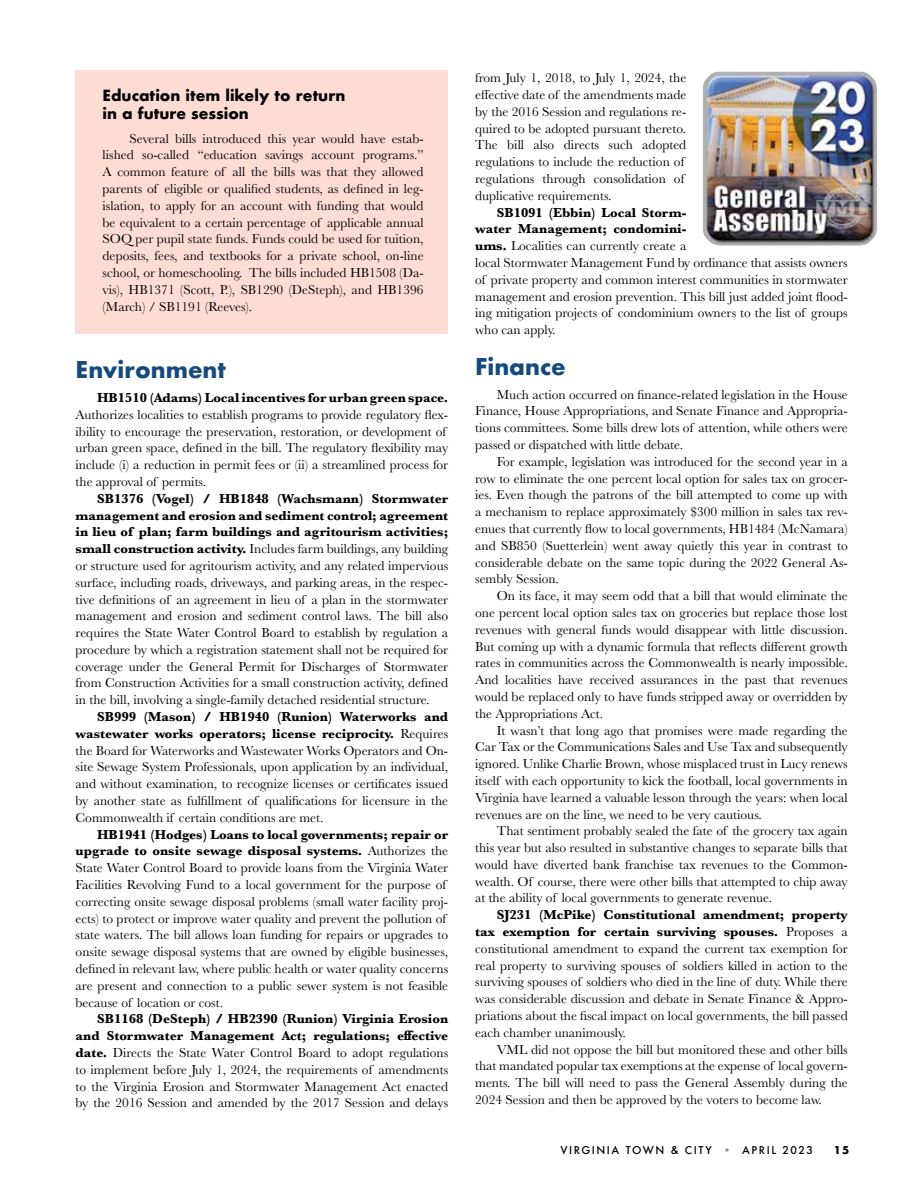
<style>
.page{position:relative;width:918px;height:1188px;background:#fff}
.page>*{position:absolute;margin:0;border:0;box-sizing:border-box;transform-origin:0 0}
.t1{font:700 22.5px "Futura";color:#174a7c}
.t2{font:700 15px/18px "Futura";color:#000}
.t3{font:13.5px/16.8px "Baskerville";color:#000;text-align:justify}
.t4{font:700 13.5px "Baskerville";color:#000}
.t5{font:500 10.5px "Futura";letter-spacing:.15em;color:#000}
.t6{font:700 10.5px "Futura";color:#000}
.s1{font-weight:700}
.s2{color:#9a8b7d}
</style>
<div class="page">
<div style="left:76px;top:70px;width:372px;height:264px;background:#fddcd3"></div>
<img style="left:703px;top:72px;width:174px;height:174px">
<p class="t2" style="left:103px;top:86px;width:244px">Education item likely to return in a future session</p>
<p class="t3" style="left:103px;top:130px;width:323px;text-indent:27px">Several bills introduced this year would have estab&shy;lished so-called “education savings account programs.” A common feature of all the bills was that they allowed parents of eligible or qualified students, as defined in leg&shy;islation, to apply for an account with funding that would be equivalent to a certain percentage of applicable annual SOQ per pupil state funds. Funds could be used for tuition, deposits, fees, and textbooks for a private school, on-line school, or homeschooling. The bills included HB1508 (Da&shy;vis), HB1371 (Scott, P.), SB1290 (DeSteph), and HB1396 (March) / SB1191 (Reeves).</p>
<h1 class="t1" style="left:76px;top:354px;width:152px">Environment</h1>
<p class="t4" style="left:97px;top:388px;width:352px">HB1510 (Adams) Local incentives for urban green space.</p>
<p class="t3" style="left:76px;top:406px;width:374px;text-align:left">Authorizes localities to establish programs to provide regulatory flex&shy;ibility to encourage the preservation, restoration, or development of urban green space, defined in the bill. The regulatory flexibility may include (i) a reduction in permit fees or (ii) a streamlined process for the approval of permits.</p>
<p class="t3" style="left:76px;top:490px;width:374px;text-indent:22px"><span class="s1">SB1376 (Vogel) / HB1848 (Wachsmann) Stormwater management and erosion and sediment control; agreement in lieu of plan; farm buildings and agritourism activities; small construction activity.</span> Includes farm buildings, any building or structure used for agritourism activity, and any related impervious surface, including roads, driveways, and parking areas, in the respec&shy;tive definitions of an agreement in lieu of a plan in the stormwater management and erosion and sediment control laws. The bill also requires the State Water Control Board to establish by regulation a procedure by which a registration statement shall not be required for coverage under the General Permit for Discharges of Stormwater from Construction Activities for a small construction activity, defined in the bill, involving a single-family detached residential structure.</p>
<p class="t3" style="left:76px;top:708px;width:374px;text-indent:22px"><span class="s1">SB999 (Mason) / HB1940 (Runion) Waterworks and wastewater works operators; license reciprocity.</span> Requires the Board for Waterworks and Wastewater Works Operators and On&shy;site Sewage System Professionals, upon application by an individual, and without examination, to recognize licenses or certificates issued by another state as fulfillment of qualifications for licensure in the Commonwealth if certain conditions are met.</p>
<p class="t3" style="left:76px;top:826px;width:374px;text-align:left;text-indent:22px"><span class="s1">HB1941 (Hodges) Loans to local governments; repair or upgrade to onsite sewage disposal systems.</span> Authorizes the State Water Control Board to provide loans from the Virginia Water Facilities Revolving Fund to a local government for the purpose of correcting onsite sewage disposal problems (small water facility proj&shy;ects) to protect or improve water quality and prevent the pollution of state waters. The bill allows loan funding for repairs or upgrades to onsite sewage disposal systems that are owned by eligible businesses, defined in relevant law, where public health or water quality concerns are present and connection to a public sewer system is not feasible because of location or cost.</p>
<p class="t3" style="left:76px;top:1011px;width:374px;text-indent:22px"><span class="s1">SB1168 (DeSteph) / HB2390 (Runion) Virginia Erosion and Stormwater Management Act; regulations; effective date.</span> Directs the State Water Control Board to adopt regulations to implement before July 1, 2024, the requirements of amendments to the Virginia Erosion and Stormwater Management Act enacted by the 2016 Session and amended by the 2017 Session and delays</p>
<p class="t3" style="left:475px;top:70px;width:213px;text-align:left">from July 1, 2018, to July 1, 2024, the effective date of the amendments made by the 2016 Session and regulations re&shy;quired to be adopted pursuant thereto.<br>The bill also directs such adopted regulations to include the reduction of regulations through consolidation of duplicative requirements.</p>
<p class="t3" style="left:475px;top:204px;width:374px;text-align:left;text-indent:22px"><span class="s1">SB1091 (Ebbin) Local Storm-<br>water Management; condomini-<br>ums.</span> Localities can currently create a<br>local Stormwater Management Fund by ordinance that assists owners of private property and common interest communities in stormwater management and erosion prevention. This bill just added joint flood&shy;ing mitigation projects of condominium owners to the list of groups who can apply.</p>
<h1 class="t1" style="left:475px;top:350px;width:92px">Finance</h1>
<p class="t3" style="left:475px;top:386px;width:374px;text-indent:22px">Much action occurred on finance-related legislation in the House Finance, House Appropriations, and Senate Finance and Appropria&shy;tions committees. Some bills drew lots of attention, while others were passed or dispatched with little debate.</p>
<p class="t3" style="left:475px;top:453px;width:374px;text-indent:22px">For example, legislation was introduced for the second year in a row to eliminate the one percent local option for sales tax on grocer&shy;ies. Even though the patrons of the bill attempted to come up with a mechanism to replace approximately $300 million in sales tax rev&shy;enues that currently flow to local governments, HB1484 (McNamara) and SB850 (Suetterlein) went away quietly this year in contrast to considerable debate on the same topic during the 2022 General As&shy;sembly Session.</p>
<p class="t3" style="left:475px;top:588px;width:374px;text-indent:22px">On its face, it may seem odd that a bill that would eliminate the one percent local option sales tax on groceries but replace those lost revenues with general funds would disappear with little discussion.<br>But coming up with a dynamic formula that reflects different growth rates in communities across the Commonwealth is nearly impossible.<br>And localities have received assurances in the past that revenues would be replaced only to have funds stripped away or overridden by the Appropriations Act.</p>
<p class="t3" style="left:475px;top:722px;width:374px;text-indent:22px">It wasn’t that long ago that promises were made regarding the Car Tax or the Communications Sales and Use Tax and subsequently ignored. Unlike Charlie Brown, whose misplaced trust in Lucy renews itself with each opportunity to kick the football, local governments in Virginia have learned a valuable lesson through the years: when local revenues are on the line, we need to be very cautious.</p>
<p class="t3" style="left:475px;top:823px;width:374px;text-indent:22px">That sentiment probably sealed the fate of the grocery tax again this year but also resulted in substantive changes to separate bills that would have diverted bank franchise tax revenues to the Common&shy;wealth. Of course, there were other bills that attempted to chip away at the ability of local governments to generate revenue.</p>
<p class="t3" style="left:475px;top:907px;width:374px;text-indent:22px"><span class="s1">SJ231 (McPike) Constitutional amendment; property tax exemption for certain surviving spouses.</span> Proposes a constitutional amendment to expand the current tax exemption for real property to surviving spouses of soldiers killed in action to the surviving spouses of soldiers who died in the line of duty. While there was considerable discussion and debate in Senate Finance &amp; Appro&shy;priations about the fiscal impact on local governments, the bill passed each chamber unanimously.</p>
<p class="t3" style="left:475px;top:1041px;width:374px;text-indent:22px">VML did not oppose the bill but monitored these and other bills that mandated popular tax exemptions at the expense of local govern&shy;ments. The bill will need to pass the General Assembly during the 2024 Session and then be approved by the voters to become law.</p>
<p class="t5" style="left:560px;top:1143px;width:254px">VIRGINIA TOWN &amp; CITY <span class="s2">•</span> APRIL 2023</p>
<p class="t6" style="left:834px;top:1143px;width:17px">15</p>
</div>
